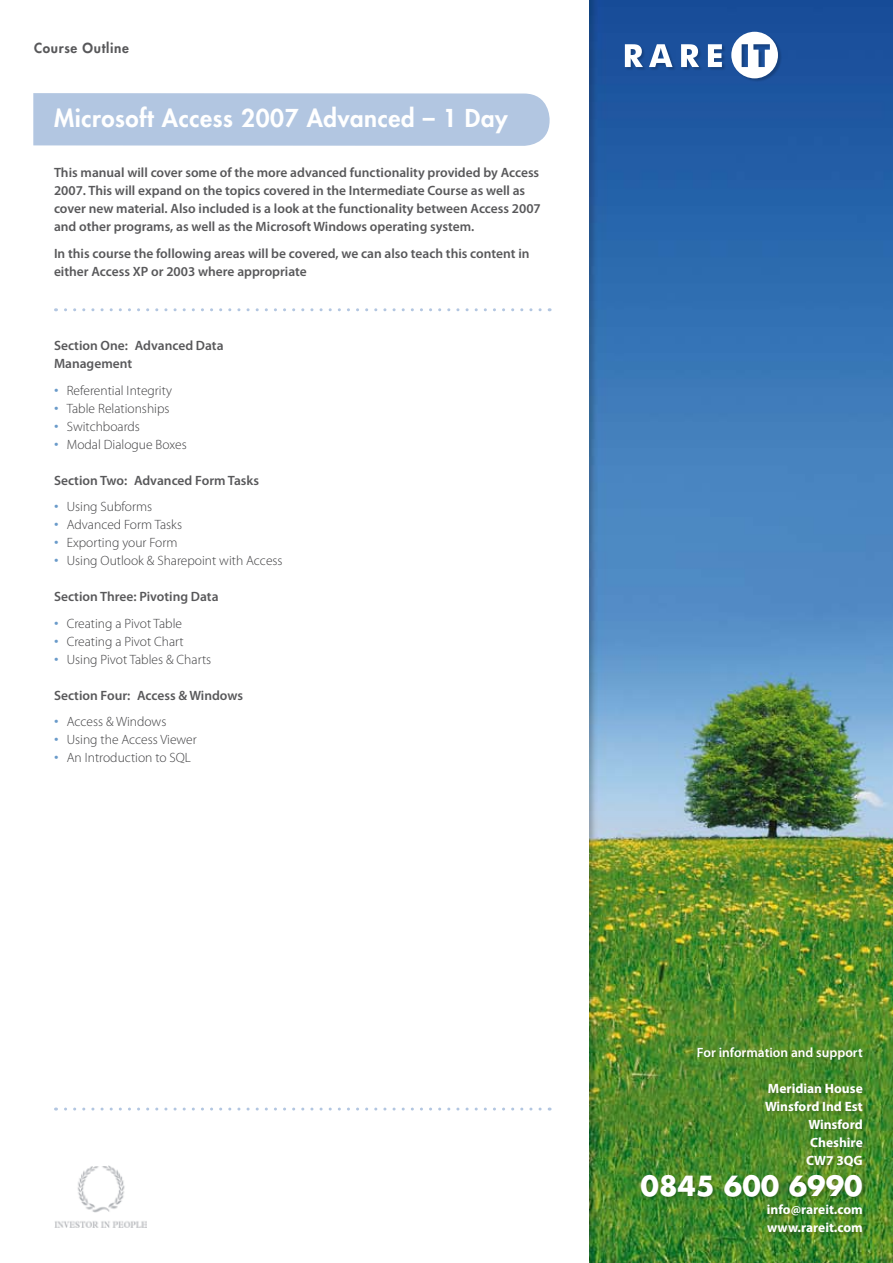
<style>
.page{position:relative;width:893px;height:1263px;background:#fff}
.page>*{position:absolute;margin:0;border:0;box-sizing:border-box;transform-origin:0 0}
.t1{font:700 27px "Futura Std";color:#fff}
.t2{font:800 24px "Futura Std";letter-spacing:.025em;color:#fff}
.t3{font:600 13.5px/18px "Myriad Pro";color:#58585a}
.t4{font:300 13.5px "Myriad Pro";color:#3e3e40}
.t5{font:700 13.5px/18px "Myriad Pro";color:#fff;text-align:right}
.t6{font:600 13.5px "Myriad Pro";color:#fff}
.t7{font:800 13.5px "Futura Std";letter-spacing:.05em;color:#58585a}
.s1{font-size:18px;color:#6a9bca}
</style>
<div class="page">
<div style="left:33px;top:93px;width:517px;height:53px;background:#b2c6e1"></div>
<svg style="left:56px;top:308px;width:484px;height:3px"></svg>
<svg style="left:56px;top:1107px;width:484px;height:3px"></svg>
<img style="left:55px;top:1165px;width:91px;height:62px">
<img style="left:589px;top:0;width:304px;height:1263px">
<div style="left:625px;top:32px;width:163px;height:57px;background:#000;opacity:.2"></div>
<svg style="left:731px;top:32px;width:47px;height:46px"></svg>
<svg style="left:625px;top:44px;width:18px;height:23px"></svg>
<svg style="left:649px;top:44px;width:23px;height:23px"></svg>
<svg style="left:681px;top:44px;width:18px;height:23px"></svg>
<svg style="left:708px;top:44px;width:14px;height:23px"></svg>
<div style="left:641px;top:1048px;width:252px;height:215px;background:#000;opacity:.19"></div>
<p class="t7" style="left:34px;top:39px;width:96px">Course Outline</p>
<h2 class="t2" style="left:54px;top:103px;width:455px">Microsoft Access 2007 Advanced – 1 Day</h2>
<p class="t3" style="left:54px;top:163px;width:488px">This manual will cover some of the more advanced functionality provided by Access 2007. This will expand on the topics covered in the Intermediate Course as well as cover new material. Also included is a look at the functionality between Access 2007 and other programs, as well as the Microsoft Windows operating system.</p>
<p class="t3" style="left:54px;top:244px;width:477px">In this course the following areas will be covered, we can also teach this content in either Access XP or 2003 where appropriate</p>
<p class="t3" style="left:54px;top:336px;width:171px">Section One: Advanced Data<br>Management</p>
<p class="t4" style="left:54px;top:383px;width:119px"><span class="s1">•</span> Referential Integrity</p>
<p class="t4" style="left:54px;top:401px;width:117px"><span class="s1">•</span> Table Relationships</p>
<p class="t4" style="left:54px;top:419px;width:87px"><span class="s1">•</span> Switchboards</p>
<p class="t4" style="left:54px;top:437px;width:134px"><span class="s1">•</span> Modal Dialogue Boxes</p>
<p class="t3" style="left:54px;top:471px;width:207px">Section Two: Advanced Form Tasks</p>
<p class="t4" style="left:54px;top:499px;width:100px"><span class="s1">•</span> Using Subforms</p>
<p class="t4" style="left:54px;top:517px;width:130px"><span class="s1">•</span> Advanced Form Tasks</p>
<p class="t4" style="left:54px;top:535px;width:125px"><span class="s1">•</span> Exporting your Form</p>
<p class="t4" style="left:54px;top:553px;width:230px"><span class="s1">•</span> Using Outlook &amp; Sharepoint with Access</p>
<p class="t3" style="left:54px;top:587px;width:166px">Section Three: Pivoting Data</p>
<p class="t4" style="left:54px;top:616px;width:130px"><span class="s1">•</span> Creating a Pivot Table</p>
<p class="t4" style="left:54px;top:634px;width:131px"><span class="s1">•</span> Creating a Pivot Chart</p>
<p class="t4" style="left:54px;top:652px;width:159px"><span class="s1">•</span> Using Pivot Tables &amp; Charts</p>
<p class="t3" style="left:54px;top:686px;width:191px">Section Four: Access &amp; Windows</p>
<p class="t4" style="left:54px;top:714px;width:114px"><span class="s1">•</span> Access &amp; Windows</p>
<p class="t4" style="left:54px;top:732px;width:144px"><span class="s1">•</span> Using the Access Viewer</p>
<p class="t4" style="left:54px;top:750px;width:138px"><span class="s1">•</span> An Introduction to SQL</p>
<p class="t6" style="left:697px;top:1044px;width:167px">For information and support</p>
<p class="t5" style="left:765px;top:1079px;width:99px">Meridian House<br>Winsford Ind Est<br>Winsford<br>Cheshire<br>CW7 3QG</p>
<h1 class="t1" style="left:640px;top:1167px;width:224px">0845 600 6990</h1>
<p class="t5" style="left:767px;top:1200px;width:97px;text-align:left">info@rareit.com www.rareit.com</p>
</div>
